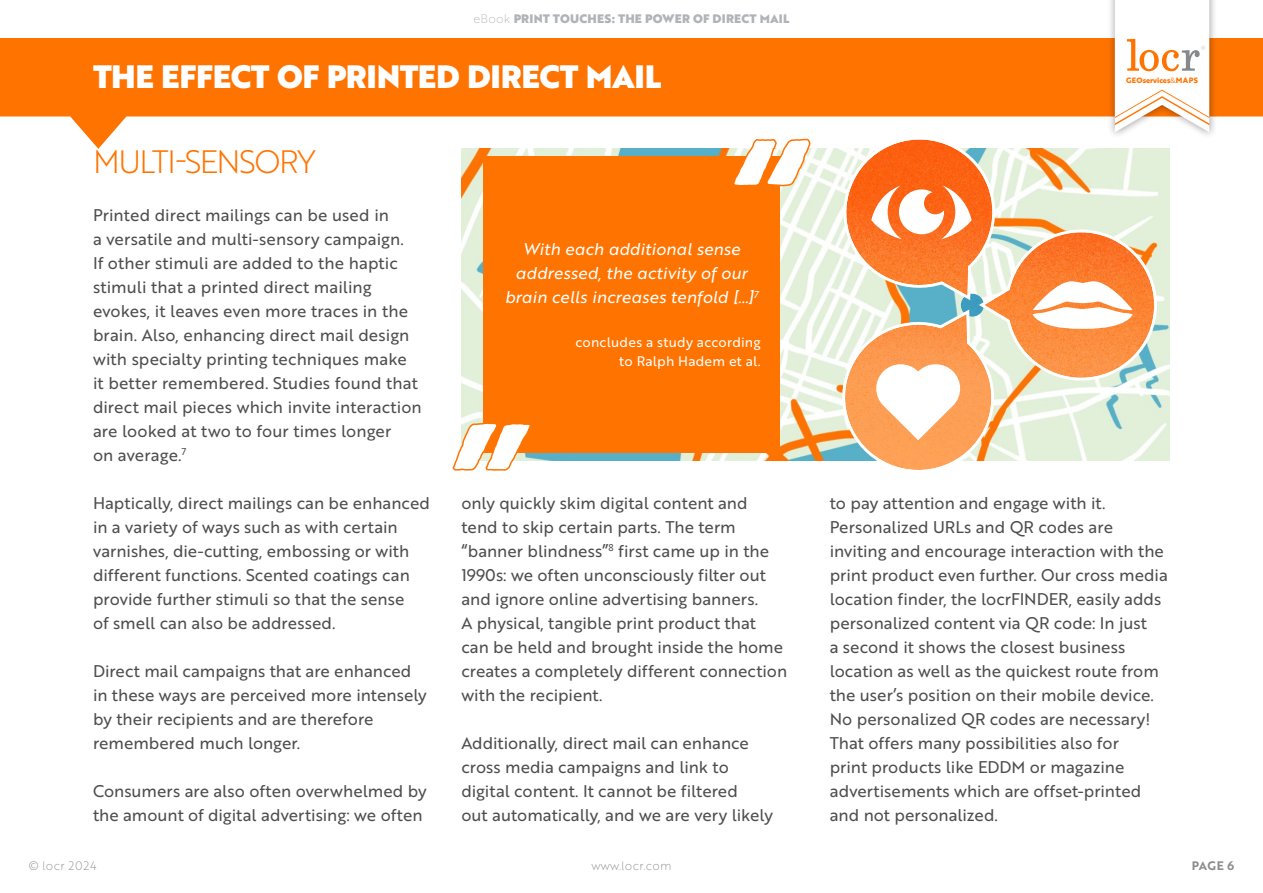
<style>
.page{position:relative;width:1263px;height:893px;background:#fff}
.page>*{position:absolute;margin:0;border:0;box-sizing:border-box;transform-origin:0 0}
.t1{font:31.5px "Brother 1816 Black";letter-spacing:-.01em;color:#fff}
.t2{font:31.5px "Brother 1816 Light";letter-spacing:-.04em;color:#ff7300}
.t3{font:16.5px/24px "Brother 1816 Regular";color:#4d4d4d}
.t4{font:16.5px/24px "Brother 1816 Regular Italic";letter-spacing:.005em;color:#fff;text-align:center}
.t5{font:13.5px/19.5px "Brother 1816 Regular";letter-spacing:.015em;color:#fff;text-align:right}
.t6{font:12px "Brother 1816 Black";letter-spacing:.015em;color:#b0b4b8}
.t7{font:12px "Brother 1816 Thin";letter-spacing:.015em;color:#8c8c8c}
.t8{font:12px "Brother 1816 Thin";letter-spacing:.05em;color:#8c8c8c}
.t9{font:12px "Brother 1816 Bold";color:#8c8c8c}
.t10{font:700 7.5px "Brother 1816 Extra";color:#ff7300}
.s1{font-family:"Brother 1816 Thin"}
.s2{font-family:"Brother 1816 Book";font-weight:400}
</style>
<div class="page">
<img style="left:461px;top:149px;width:378px;height:312px">
<div style="left:483px;top:157px;width:297px;height:296px;background:#ff7300"></div>
<svg style="left:452px;top:422px;width:79px;height:49px"></svg>
<svg style="left:732px;top:149px;width:78px;height:38px"></svg>
<img style="left:835px;top:318px;width:4px;height:143px">
<svg style="left:0;top:38px;width:1263px;height:111px;fill:#ff7300"></svg>
<div style="left:1106px;top:0;width:111px;height:139px;background:#000;opacity:.4"></div>
<svg style="left:839px;top:0;width:370px;height:470px"></svg>
<p class="t6" style="left:473px;top:9px;width:317px"><span class="s1">eBook</span> PRINT TOUCHES: THE POWER OF DIRECT MAIL</p>
<h1 class="t1" style="left:93px;top:53px;width:570px">THE EFFECT OF PRINTED DIRECT MAIL</h1>
<h1 class="t2" style="left:93px;top:138px;width:224px">MULTI-SENSORY</h1>
<p class="t3" style="left:93px;top:202px;width:330px">Printed direct mailings can be used in<br>a versatile and multi-sensory campaign.<br>If other stimuli are added to the haptic stimuli that a printed direct mailing evokes, it leaves even more traces in the brain. Also, enhancing direct mail design with specialty printing techniques make<br>it better remembered. Studies found that direct mail pieces which invite interaction are looked at two to four times longer<br>on average.<sup>7</sup></p>
<p class="t3" style="left:93px;top:490px;width:338px">Haptically, direct mailings can be enhanced in a variety of ways such as with certain varnishes, die-cutting, embossing or with different functions. Scented coatings can provide further stimuli so that the sense<br>of smell can also be addressed.</p>
<p class="t3" style="left:93px;top:658px;width:335px">Direct mail campaigns that are enhanced in these ways are perceived more intensely by their recipients and are therefore remembered much longer.</p>
<p class="t3" style="left:93px;top:778px;width:335px">Consumers are also often overwhelmed by the amount of digital advertising: we often</p>
<p class="t4" style="left:505px;top:237px;width:255px">With each additional sense addressed, the activity of our brain cells increases tenfold […]<sup>7</sup></p>
<p class="t5" style="left:575px;top:332px;width:187px">concludes a study according to Ralph Hadem et al.</p>
<p class="t3" style="left:461px;top:490px;width:327px">only quickly skim digital content and tend to skip certain parts. The term “banner blindness”<sup>8</sup> first came up in the 1990s: we often unconsciously filter out and ignore online advertising banners.<br>A physical, tangible print product that can be held and brought inside the home creates a completely different connection with the recipient.</p>
<p class="t3" style="left:461px;top:730px;width:313px">Additionally, direct mail can enhance cross media campaigns and link to digital content. It cannot be filtered<br>out automatically, and we are very likely</p>
<p class="t10" style="left:1126px;top:75px;width:73px">GEOservices<span class="s2">&amp;</span>MAPS</p>
<p class="t3" style="left:830px;top:490px;width:340px">to pay attention and engage with it.<br>Personalized URLs and QR codes are inviting and encourage interaction with the print product even further. Our cross media location finder, the locrFINDER, easily adds personalized content via QR code: In just<br>a second it shows the closest business location as well as the quickest route from the user’s position on their mobile device.<br>No personalized QR codes are necessary!<br>That offers many possibilities also for<br>print products like EDDM or magazine advertisements which are offset-printed and not personalized.</p>
<p class="t8" style="left:29px;top:856px;width:69px">© locr 2024</p>
<p class="t7" style="left:591px;top:856px;width:81px">www.locr.com</p>
<p class="t9" style="left:1192px;top:856px;width:44px">PAGE 6</p>
</div>
